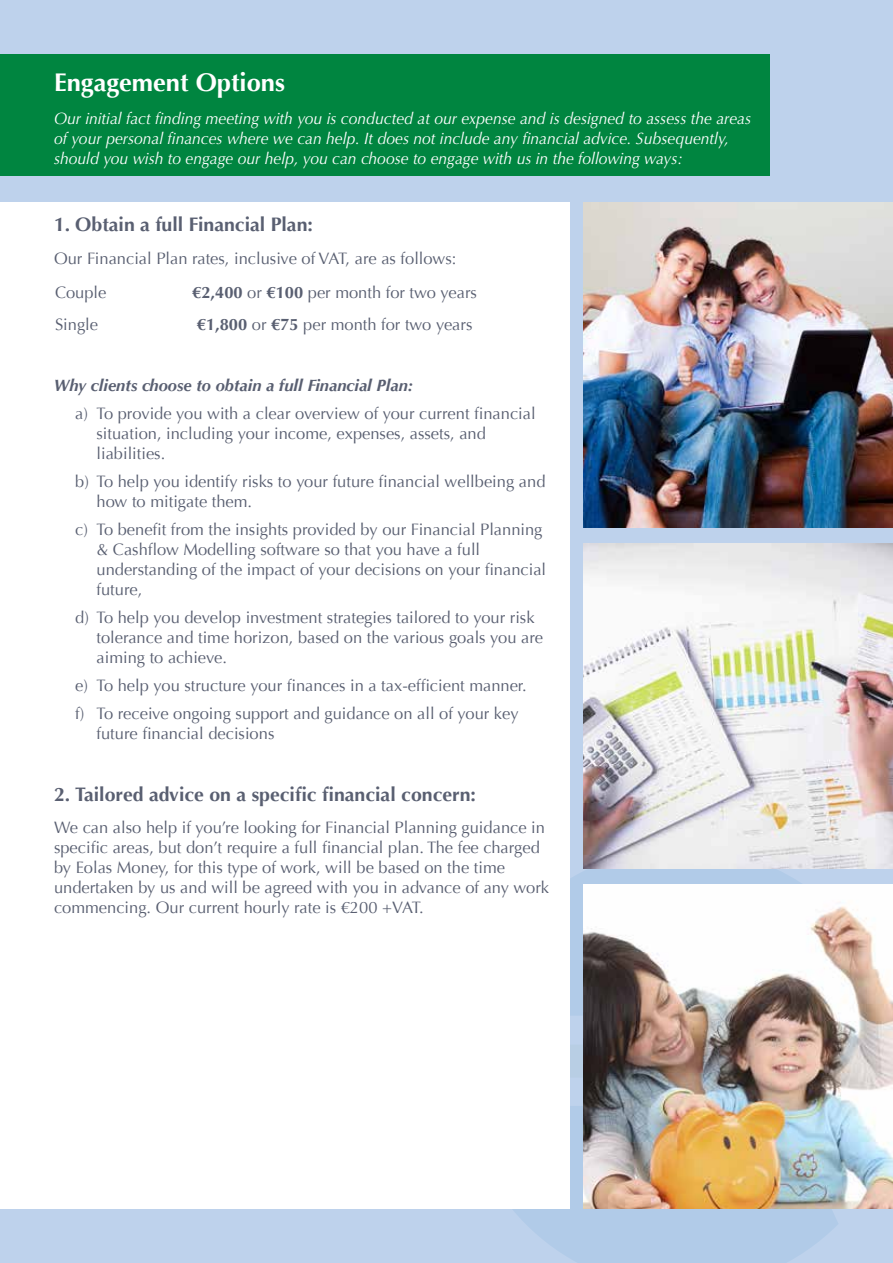
<style>
.page{position:relative;width:893px;height:1263px;background:#bed2ec}
.page>*{position:absolute;margin:0;border:0;box-sizing:border-box;transform-origin:0 0}
.t1{font:700 25.5px "Optima";color:#fff}
.t2{font:700 19.5px "Optima";color:#595f71}
.t3{font:16.5px/19.8px "Optima";color:#595f71}
.t4{font:italic 16.5px/19.8px "Optima";color:#fff;scale:.95 1}
.t5{font:italic 700 16.5px "Optima";color:#595f71}
.s1{font-weight:700}
</style>
<div class="page">
<svg style="left:513px;top:1199px;width:325px;height:64px;fill:#b1cbe8"></svg>
<svg style="left:570px;top:848px;width:296px;height:129px;fill:#b1cbe8"></svg>
<svg style="left:570px;top:977px;width:14px;height:222px;fill:#b1cbe8"></svg>
<img style="left:584px;top:203px;width:309px;height:324px">
<img style="left:584px;top:885px;width:309px;height:324px">
<img style="left:584px;top:544px;width:309px;height:324px">
<div style="left:0;top:54px;width:770px;height:122px;background:#008540"></div>
<div style="left:0;top:203px;width:570px;height:1006px;background:#fff"></div>
<h1 class="t1" style="left:54px;top:68px;width:232px">Engagement Options</h1>
<p class="t4" style="left:54px;top:109px;width:735px">Our initial fact finding meeting with you is conducted at our expense and is designed to assess the areas of your personal finances where we can help. It does not include any financial advice. Subsequently, should you wish to engage our help, you can choose to engage with us in the following ways:</p>
<p class="t2" style="left:54px;top:213px;width:260px">1. Obtain a full Financial Plan:</p>
<p class="t3" style="left:54px;top:242px;width:404px;line-height:33.9px">Our Financial Plan rates, inclusive of VAT, are as follows:<br>Couple</p>
<p class="t3" style="left:192px;top:283px;width:286px"><span class="s1">€2,400</span> or <span class="s1">€100</span> per month for two years</p>
<p class="t3" style="left:55px;top:315px;width:45px">Single</p>
<p class="t3" style="left:197px;top:315px;width:277px"><span class="s1">€1,800</span> or <span class="s1">€75</span> per month for two years</p>
<p class="t5" style="left:54px;top:376px;width:361px">Why clients choose to obtain a full Financial Plan:</p>
<p class="t3" style="left:96px;top:404px;width:441px;text-indent:-21px">a) To provide you with a clear overview of your current financial situation, including your income, expenses, assets, and liabilities.</p>
<p class="t3" style="left:96px;top:472px;width:450px;text-indent:-21px">b) To help you identify risks to your future financial wellbeing and how to mitigate them.</p>
<p class="t3" style="left:96px;top:520px;width:451px;text-indent:-21px">c) To benefit from the insights provided by our Financial Planning &amp; Cashflow Modelling software so that you have a full understanding of the impact of your decisions on your financial future,</p>
<p class="t3" style="left:96px;top:608px;width:448px;text-indent:-21px">d) To help you develop investment strategies tailored to your risk tolerance and time horizon, based on the various goals you are aiming to achieve.</p>
<p class="t3" style="left:75px;top:671px;width:453px;line-height:28.3px">e) To help you structure your finances in a tax-efficient manner. f) To receive ongoing support and guidance on all of your key</p>
<p class="t3" style="left:96px;top:724px;width:179px">future financial decisions</p>
<p class="t2" style="left:54px;top:783px;width:423px">2. Tailored advice on a specific financial concern:</p>
<p class="t3" style="left:54px;top:818px;width:497px">We can also help if you’re looking for Financial Planning guidance in specific areas, but don’t require a full financial plan. The fee charged by Eolas Money, for this type of work, will be based on the time undertaken by us and will be agreed with you in advance of any work commencing. Our current hourly rate is €200 +VAT.</p>
</div>
